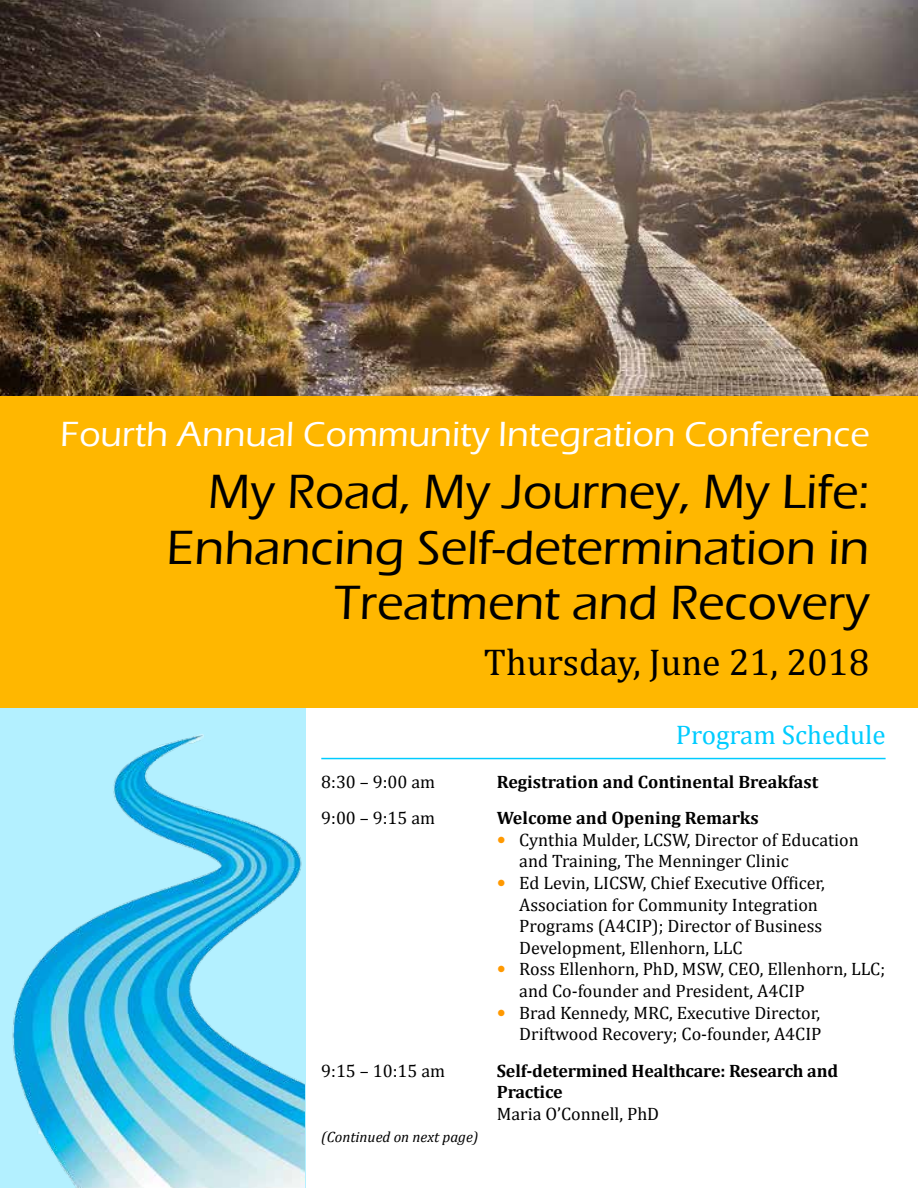
<style>
.page{position:relative;width:918px;height:1188px;background:#fff}
.page>*{position:absolute;margin:0;border:0;box-sizing:border-box;transform-origin:0 0}
.t1{font:500 49.5px/55.5px "Eras ITC";color:#000;text-align:right}
.t2{font:37.5px "Cambria";color:#000}
.t3{font:500 36px "Eras ITC";color:#fff}
.t4{font:27px "Cambria";color:#0cf}
.t5{font:18px/21.6px "Cambria";color:#000}
.t6{font:700 18px/21.6px "Cambria";letter-spacing:-.005em;color:#000}
.t7{font:italic 15px "Cambria";color:#000}
</style>
<div class="page">
<div style="left:0;top:708px;width:306px;height:480px;background:#b3f0ff"></div>
<img style="left:12px;top:734px;width:292px;height:454px">
<div style="left:0;top:390px;width:918px;height:318px;background:#ffb700"></div>
<hr style="left:321px;top:758px;width:565px;height:1px;background:#0cf">
<img style="left:0;top:0;width:918px;height:395px">
<h3 class="t3" style="left:60px;top:414px;width:811px">Fourth Annual Community Integration Conference</h3>
<h1 class="t1" style="left:167px;top:465px;width:704px">My Road, My Journey, My Life:<br>Enhancing Self-determination in<br>Treatment and Recovery</h1>
<h2 class="t2" style="left:484px;top:640px;width:387px">Thursday, June 21, 2018</h2>
<h3 class="t4" style="left:676px;top:719px;width:211px">Program Schedule</h3>
<p class="t5" style="left:321px;top:770px;width:115px">8:30 – 9:00 am</p>
<p class="t6" style="left:497px;top:770px;width:323px">Registration and Continental Breakfast</p>
<p class="t5" style="left:321px;top:807px;width:115px">9:00 – 9:15 am</p>
<p class="t6" style="left:497px;top:807px;width:264px">Welcome and Opening Remarks</p>
<p class="t5" style="left:519px;top:829px;width:367px">Cynthia Mulder, LCSW, Director of Education and Training, The Menninger Clinic<br>Ed Levin, LICSW, Chief Executive Officer, Association for Community Integration Programs (A4CIP); Director of Business Development, Ellenhorn, LLC<br>Ross Ellenhorn, PhD, MSW, CEO, Ellenhorn, LLC; and Co-founder and President, A4CIP<br>Brad Kennedy, MRC, Executive Director, Driftwood Recovery; Co-founder, A4CIP</p>
<p class="t5" style="left:321px;top:1060px;width:125px">9:15 – 10:15 am</p>
<p class="t6" style="left:497px;top:1059px;width:343px">Self-determined Healthcare: Research and<br>Practice</p>
<p class="t5" style="left:497px;top:1103px;width:164px">Maria O’Connell, PhD</p>
<p class="t7" style="left:321px;top:1126px;width:159px">(Continued on next page)</p>
</div>
